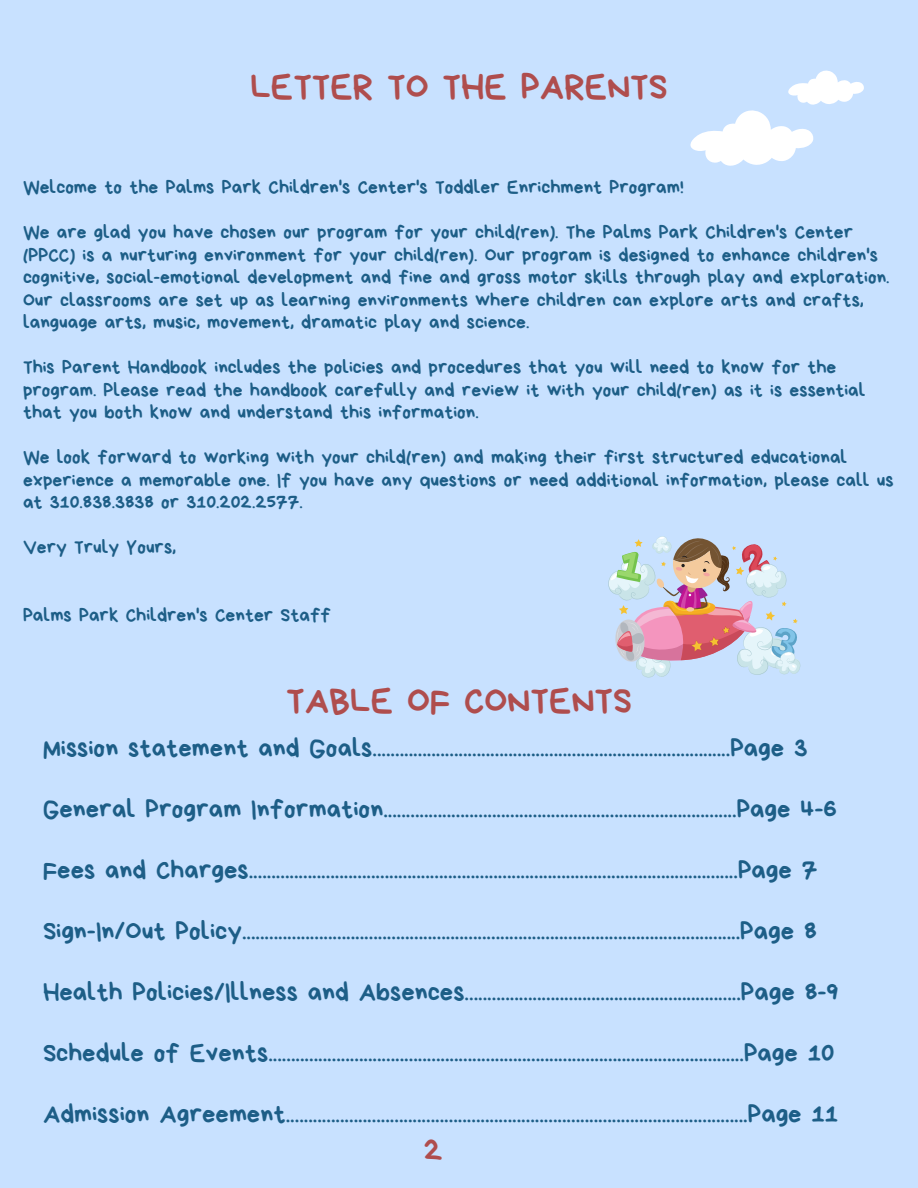
<style>
.page{position:relative;width:918px;height:1188px;background:#c8e1ff}
.page>*{position:absolute;margin:0;border:0;box-sizing:border-box;transform-origin:0 0}
.t1{font:37.5px "Bryndan Write";color:#af4d4d}
.t2{font:32.4px "Bryndan Write";color:#af4d4d}
.t3{font:26.55px "Bryndan Write";color:#1d5e87}
.t4{font:19.5px/22.5px "Bryndan Write";color:#1d5e87}
</style>
<div class="page">
<svg style="left:608px;top:536px;width:193px;height:142px"></svg>
<svg style="left:690px;top:70px;width:174px;height:96px"></svg>
<p class="t1" style="left:251px;top:68px;width:418px">LETTER TO THE PARENTS</p>
<p class="t4" style="left:23px;top:176px;width:662px">Welcome to the Palms Park Children's Center's Toddler Enrichment Program!</p>
<h1 class="t4" style="left:23px;top:221px;width:868px">We are glad you have chosen our program for your child(ren). The Palms Park Children's Center (PPCC) is a nurturing environment for your child(ren). Our program is designed to enhance children's cognitive, social-emotional development and fine and gross motor skills through play and exploration.<br>Our classrooms are set up as learning environments where children can explore arts and crafts, language arts, music, movement, dramatic play and science.</h1>
<h2 class="t4" style="left:23px;top:356px;width:844px">This Parent Handbook includes the policies and procedures that you will need to know for the program. Please read the handbook carefully and review it with your child(ren) as it is essential that you both know and understand this information.</h2>
<h2 class="t4" style="left:23px;top:446px;width:872px">We look forward to working with your child(ren) and making their first structured educational experience a memorable one. If you have any questions or need additional information, please call us at 310.838.3838 or 310.202.2577.</h2>
<h2 class="t4" style="left:23px;top:536px;width:155px">Very Truly Yours,</h2>
<h2 class="t4" style="left:23px;top:603px;width:310px">Palms Park Children's Center Staff</h2>
<h1 class="t1" style="left:286px;top:682px;width:347px">TABLE OF CONTENTS</h1>
<p class="t3" style="left:43px;top:734px;width:766px">Mission statement and Goals...............................................................................Page 3</p>
<p class="t3" style="left:43px;top:795px;width:795px">General Program Information..............................................................................Page 4-6</p>
<p class="t3" style="left:43px;top:857px;width:776px">Fees and Charges............................................................................................................Page 7</p>
<p class="t3" style="left:43px;top:918px;width:775px">Sign-In/Out Policy..............................................................................................................Page 8</p>
<p class="t3" style="left:43px;top:979px;width:797px">Health Policies/Illness and Absences.............................................................Page 8-9</p>
<p class="t3" style="left:43px;top:1040px;width:793px">Schedule of Events.........................................................................................................Page 10</p>
<p class="t3" style="left:43px;top:1101px;width:797px">Admission Agreement......................................................................................................Page 11</p>
<h2 class="t2" style="left:424px;top:1134px;width:20px">2</h2>
</div>
